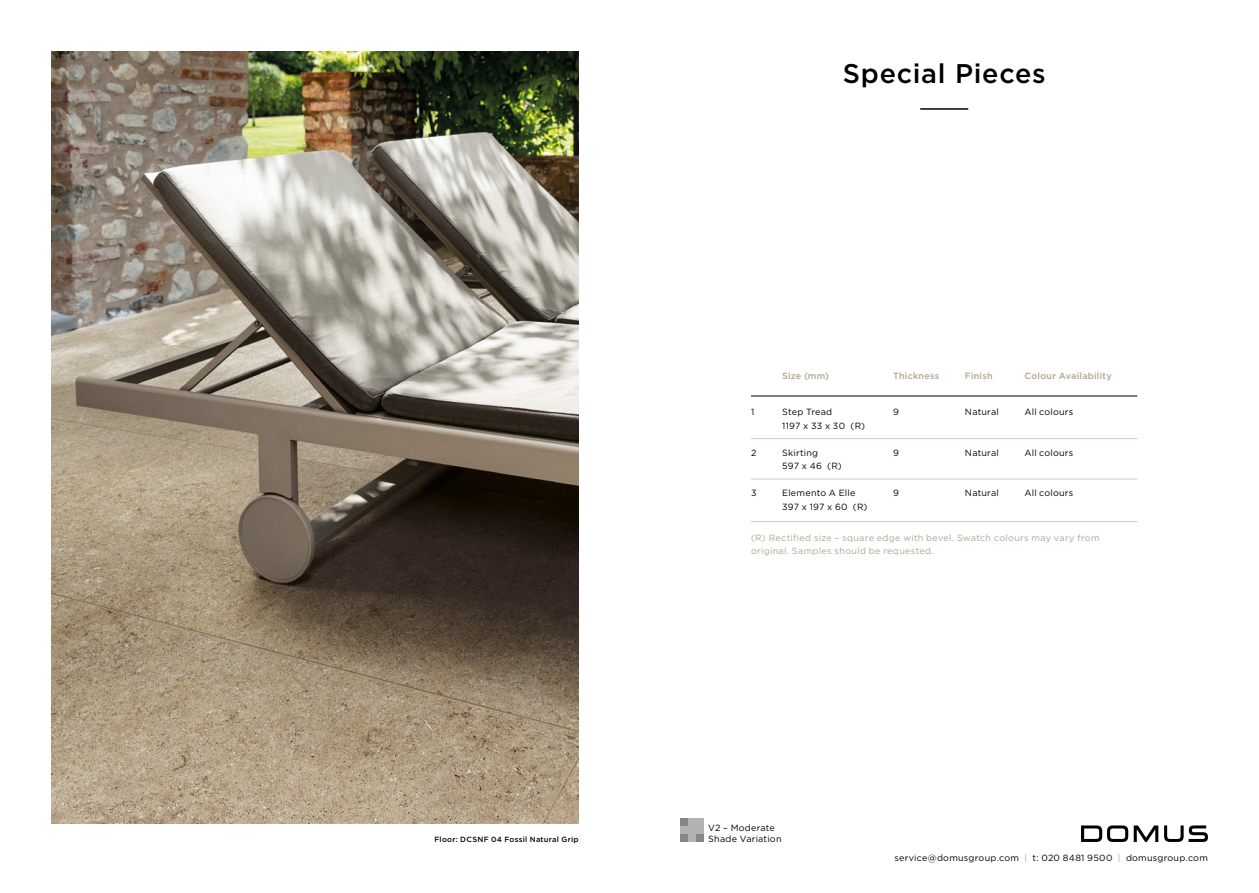
<style>
.page{position:relative;width:1259px;height:893px;background:#fff}
.page>*{position:absolute;margin:0;border:0;box-sizing:border-box;transform-origin:0 0}
.t1{font:500 27px "Gotham";letter-spacing:.025em;color:#000}
.TABLE_DATA{font:9px "Gotham";letter-spacing:.025em;color:#000}
.TABLE_DATA-2{font:9px/13.5px "Gotham";letter-spacing:.035em;color:#b2a391}
.TABLE_DATA-3{font:500 9px "Gotham";letter-spacing:.025em;color:#b2a391}
.t2{font:500 7.5px "Gotham";letter-spacing:.035em;color:#000}
.s1{color:#b2a391}
</style>
<div class="page">
<svg style="left:1164px;top:825px;width:44px;height:17px"></svg>
<svg style="left:1081px;top:825px;width:77px;height:17px"></svg>
<hr style="left:920px;top:108px;width:48px;height:2px;background:#000">
<div style="left:680px;top:819px;width:8px;height:7px;background:#878787"></div>
<div style="left:688px;top:819px;width:8px;height:7px;background:#b3b2b2"></div>
<div style="left:696px;top:819px;width:8px;height:7px;background:#b3b2b2"></div>
<div style="left:680px;top:826px;width:8px;height:8px;background:#b3b2b2"></div>
<div style="left:688px;top:826px;width:8px;height:8px;background:#b3b2b2"></div>
<div style="left:696px;top:826px;width:8px;height:8px;background:#b3b2b2"></div>
<div style="left:680px;top:834px;width:8px;height:8px;background:#878787"></div>
<div style="left:688px;top:834px;width:8px;height:8px;background:#b3b2b2"></div>
<div style="left:696px;top:834px;width:8px;height:8px;background:#878787"></div>
<hr style="left:751px;top:396px;width:386px;height:1px;background:#000">
<hr style="left:751px;top:438px;width:386px;height:1px;background:#d1c7c4">
<hr style="left:751px;top:479px;width:386px;height:1px;background:#d1c7c4">
<hr style="left:751px;top:521px;width:386px;height:1px;background:#d1c7c4">
<img style="left:51px;top:51px;width:527px;height:773px">
<p class="t2" style="left:434px;top:834px;width:145px">Floor: DCSNF 04 Fossil Natural Grip</p>
<p class="t1" style="left:842px;top:55px;width:204px">Special Pieces</p>
<p class="TABLE_DATA-3" style="left:965px;top:369px;width:29px">Finish</p>
<p class="TABLE_DATA" style="left:965px;top:406px;width:36px">Natural</p>
<p class="TABLE_DATA" style="left:965px;top:447px;width:36px">Natural</p>
<p class="TABLE_DATA" style="left:965px;top:487px;width:36px">Natural</p>
<p class="TABLE_DATA-2" style="left:751px;top:531px;width:350px">(R) Rectified size – square edge with bevel. Swatch colours may vary from original. Samples should be requested.</p>
<p class="TABLE_DATA-3" style="left:893px;top:369px;width:48px">Thickness</p>
<p class="TABLE_DATA-3" style="left:1024px;top:369px;width:89px">Colour Availability</p>
<p class="TABLE_DATA" style="left:893px;top:406px;width:7px">9</p>
<p class="TABLE_DATA" style="left:893px;top:447px;width:7px">9</p>
<p class="TABLE_DATA" style="left:893px;top:487px;width:7px">9</p>
<p class="TABLE_DATA-3" style="left:782px;top:369px;width:49px">Size (mm)</p>
<p class="TABLE_DATA" style="left:782px;top:406px;width:52px">Step Tread</p>
<p class="TABLE_DATA" style="left:782px;top:420px;width:84px">1197 x 33 x 30 (R)</p>
<p class="TABLE_DATA" style="left:782px;top:447px;width:38px">Skirting</p>
<p class="TABLE_DATA" style="left:782px;top:460px;width:61px">597 x 46 (R)</p>
<p class="TABLE_DATA" style="left:782px;top:487px;width:75px">Elemento A Elle</p>
<p class="TABLE_DATA" style="left:782px;top:501px;width:87px">397 x 197 x 60 (R)</p>
<p class="TABLE_DATA" style="left:1024px;top:406px;width:50px">All colours</p>
<p class="TABLE_DATA" style="left:1024px;top:447px;width:50px">All colours</p>
<p class="TABLE_DATA" style="left:1024px;top:487px;width:50px">All colours</p>
<p class="TABLE_DATA" style="left:751px;top:406px;width:5px">1</p>
<p class="TABLE_DATA" style="left:751px;top:447px;width:7px">2</p>
<p class="TABLE_DATA" style="left:751px;top:487px;width:7px">3</p>
<p class="TABLE_DATA" style="left:708px;top:822px;width:68px">V2 – Moderate</p>
<p class="TABLE_DATA" style="left:708px;top:833px;width:75px">Shade Variation</p>
<p class="TABLE_DATA" style="left:894px;top:852px;width:315px">service@domusgroup.com <span class="s1">|</span> t: 020 8481 9500 <span class="s1">|</span> domusgroup.com</p>
</div>
